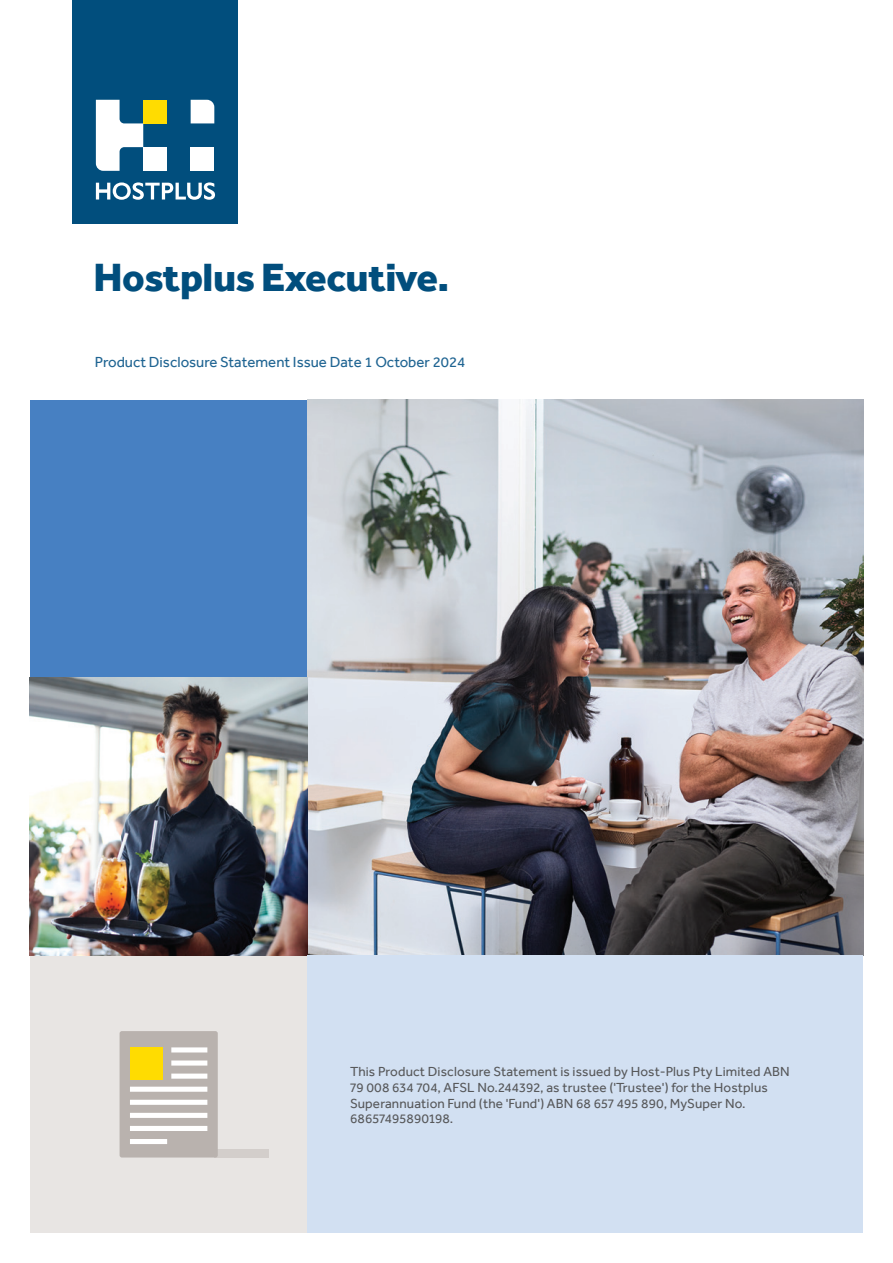
<style>
.page{position:relative;width:893px;height:1263px;background:#fff}
.page>*{position:absolute;margin:0;border:0;box-sizing:border-box;transform-origin:0 0}
.t1{font:800 40.5px "Effra";letter-spacing:-.01em;color:#014e7d}
.t2{font:15px "Effra";color:#1f6492}
.t3{font:13.5px/15.8px "Effra";letter-spacing:.01em;color:#57585a}
</style>
<div class="page">
<div style="left:30px;top:400px;width:278px;height:278px;background:#4780c2"></div>
<div style="left:30px;top:955px;width:278px;height:278px;background:#e8e5e3"></div>
<div style="left:214px;top:1149px;width:55px;height:8px;background:#d3cecb"></div>
<div style="left:120px;top:1031px;width:98px;height:126px;background:#b9b2ae;border-radius:2px"></div>
<svg style="left:130px;top:1047px;width:77px;height:97px"></svg>
<div style="left:72px;top:0;width:166px;height:223px;background:#014e7d"></div>
<svg style="left:191px;top:100px;width:23px;height:23px"></svg>
<div style="left:191px;top:147px;width:23px;height:24px;background:#fff"></div>
<div style="left:143px;top:100px;width:24px;height:23px;background:#ffdc01"></div>
<svg style="left:96px;top:100px;width:47px;height:71px"></svg>
<div style="left:143px;top:147px;width:24px;height:24px;background:#fff"></div>
<svg style="left:96px;top:182px;width:119px;height:18px"></svg>
<img style="left:308px;top:400px;width:555px;height:555px">
<img style="left:30px;top:678px;width:278px;height:277px">
<div style="left:308px;top:955px;width:555px;height:278px;background:#d2e0f2"></div>
<h1 class="t1" style="left:93px;top:253px;width:357px">Hostplus Executive.</h1>
<p class="t2" style="left:95px;top:353px;width:372px">Product Disclosure Statement Issue Date 1 October 2024</p>
<p class="t3" style="left:350px;top:1063px;width:441px">This Product Disclosure Statement is issued by Host-Plus Pty Limited ABN 79 008 634 704, AFSL No.244392, as trustee ('Trustee') for the Hostplus Superannuation Fund (the 'Fund') ABN 68 657 495 890, MySuper No.<br>68657495890198.</p>
</div>
